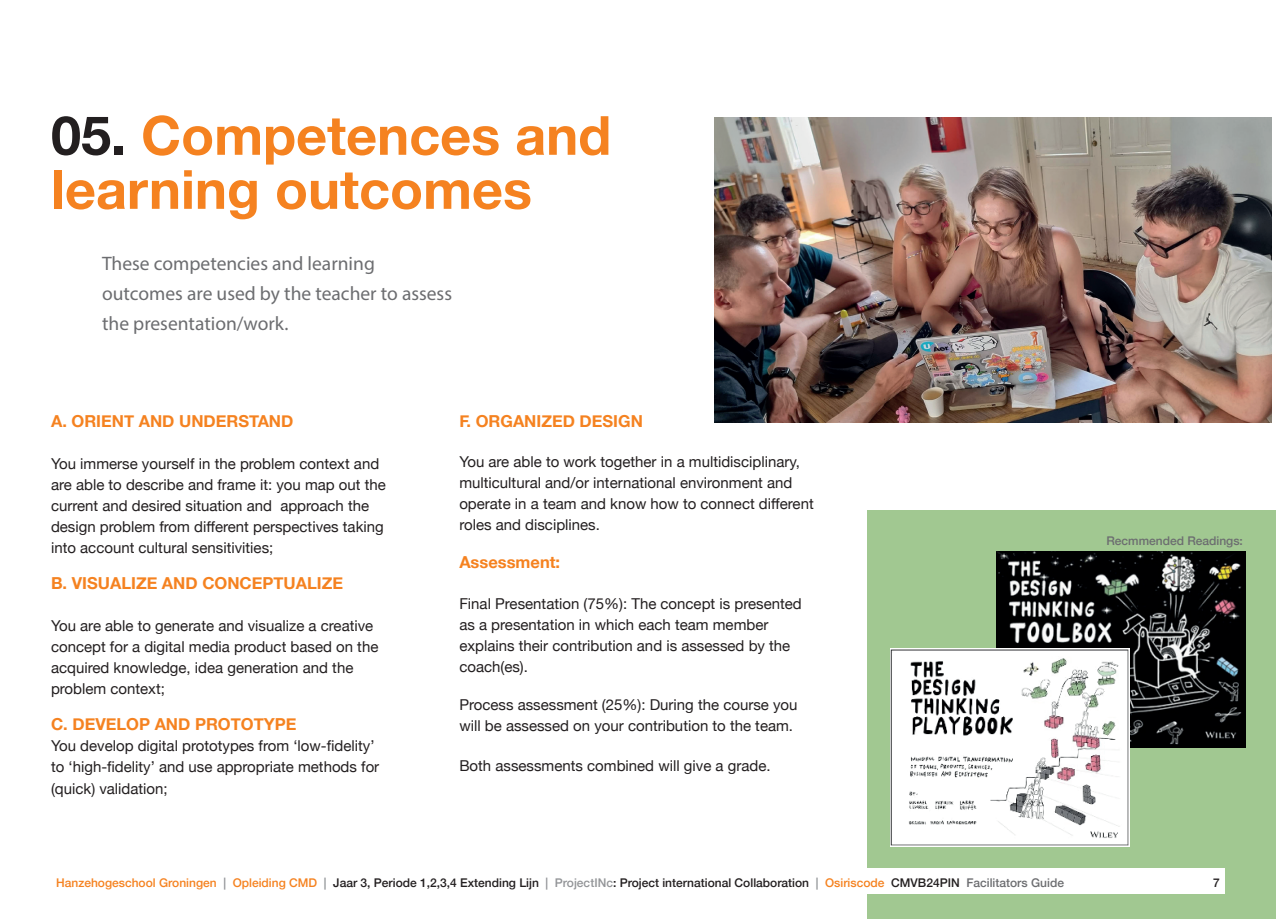
<style>
.page{position:relative;width:1276px;height:919px;background:#fff}
.page>*{position:absolute;margin:0;border:0;box-sizing:border-box;transform-origin:0 0}
.t1{font:700 54px/54px "Helvetica Neue";color:#f58220}
.t2{font:19.5px/30px "Myriad Pro";color:#6c6d70}
.t3{font:700 16.5px "Helvetica Neue";color:#f58220}
.t4{font:15px/21px "Helvetica Neue";color:#231f20}
.t5{font:500 12px "Helvetica Neue";color:#231f20}
.t6{font:500 12px "Helvetica Neue";color:#6c6d70}
.s1{color:#231f20}
.s2{color:#f58220}
.s3{color:#939598}
.s4{color:#6c6d70}
</style>
<div class="page">
<div style="left:867px;top:510px;width:409px;height:408px;background:#a1c891"></div>
<img style="left:714px;top:117px;width:557px;height:305px">
<div style="left:51px;top:867px;width:1174px;height:26px;background:#fff"></div>
<img style="left:996px;top:551px;width:249px;height:196px">
<img style="left:891px;top:648px;width:238px;height:198px">
<h1 class="t1" style="left:51px;top:110px;width:562px"><span class="s1">05.</span> Competences and learning outcomes</h1>
<h2 class="t2" style="left:102px;top:248px;width:351px">These competencies and learning outcomes are used by the teacher to assess the presentation/work.</h2>
<p class="t3" style="left:51px;top:407px;width:244px">A. ORIENT AND UNDERSTAND</p>
<p class="t4" style="left:51px;top:453px;width:336px">You immerse yourself in the problem context and are able to describe and frame it: you map out the current and desired situation and approach the design problem from different perspectives taking into account cultural sensitivities;</p>
<p class="t3" style="left:51px;top:569px;width:294px">B. VISUALIZE AND CONCEPTUALIZE</p>
<p class="t4" style="left:51px;top:615px;width:329px">You are able to generate and visualize a creative concept for a digital media product based on the acquired knowledge, idea generation and the problem context;</p>
<p class="t3" style="left:51px;top:711px;width:247px">C. DEVELOP AND PROTOTYPE</p>
<p class="t4" style="left:51px;top:736px;width:330px">You develop digital prototypes from ‘low-fidelity’ to ‘high-fidelity’ and use appropriate methods for (quick) validation;</p>
<p class="t3" style="left:459px;top:407px;width:185px">F. ORGANIZED DESIGN</p>
<p class="t4" style="left:459px;top:452px;width:356px">You are able to work together in a multidisciplinary, multicultural and/or international environment and operate in a team and know how to connect different roles and disciplines.</p>
<p class="t3" style="left:459px;top:549px;width:102px">Assessment:</p>
<p class="t4" style="left:459px;top:594px;width:344px">Final Presentation (75%): The concept is presented as a presentation in which each team member explains their contribution and is assessed by the coach(es).</p>
<p class="t4" style="left:459px;top:695px;width:340px">Process assessment (25%): During the course you will be assessed on your contribution to the team.</p>
<p class="t4" style="left:459px;top:756px;width:313px">Both assessments combined will give a grade.</p>
<p class="t6" style="left:1106px;top:530px;width:138px">Recmmended Readings:</p>
<p class="t5" style="left:56px;top:872px;width:1009px"><span class="s2">Hanzehogeschool Groningen</span> <span class="s3">|</span> <span class="s2">Opleiding CMD</span> <span class="s3">|</span> Jaar 3, Periode 1,2,3,4 Extending Lijn <span class="s3">| ProjectINc</span>: Project international Collaboration <span class="s3">|</span> <span class="s2">Osiriscode</span> CMVB24PIN <span class="s4">Facilitators Guide</span></p>
<p class="t5" style="left:1213px;top:872px;width:8px">7</p>
</div>
